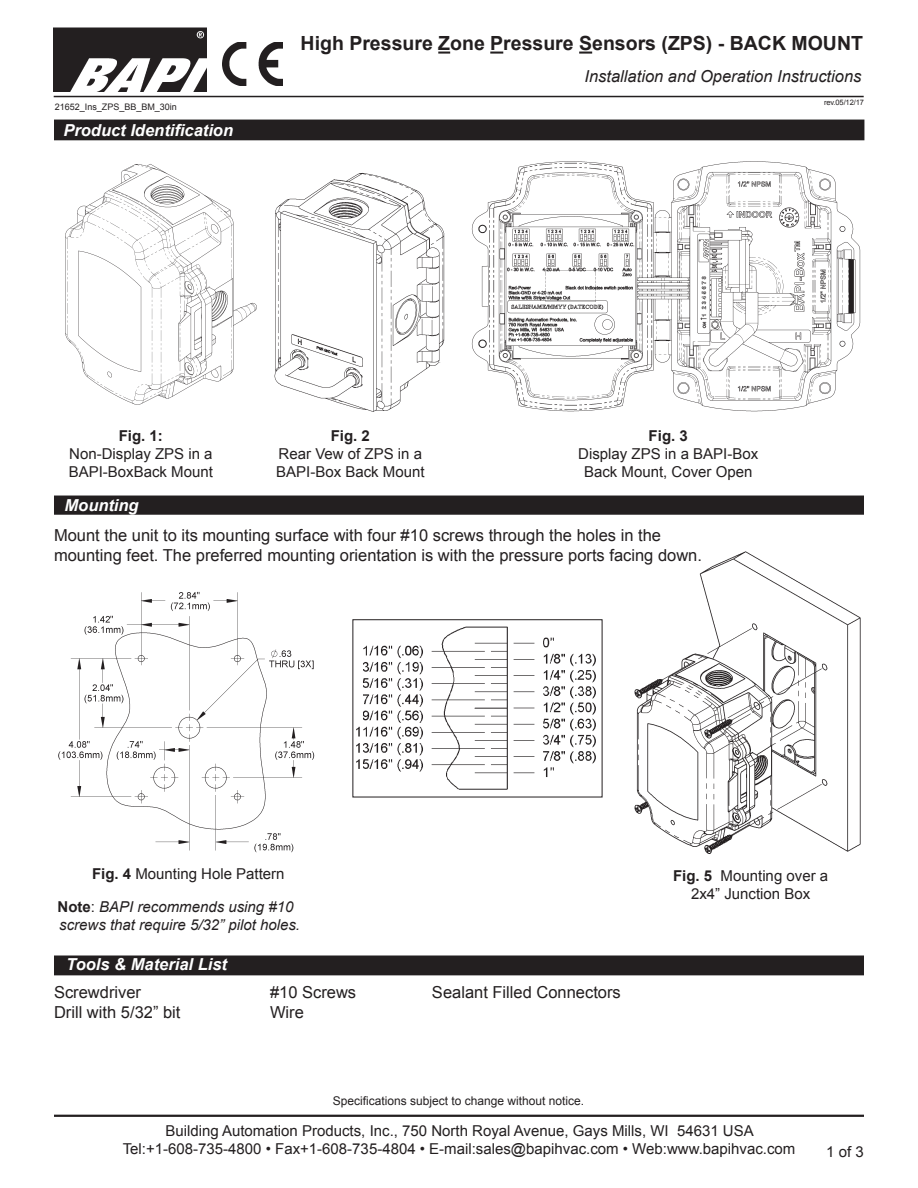
<style>
.page{position:relative;width:918px;height:1188px;background:#fff}
.page>*{position:absolute;margin:0;border:0;box-sizing:border-box;transform-origin:0 0}
.Datasheet_Title_1{font:700 19.5px "Arial";color:#231f20}
.t1{font:16.5px/19.8px "Arial";color:#231f20}
.Datasheet_Section_Ti{font:italic 700 16.5px "Arial";color:#fff}
.Datasheet_Title_2{font:italic 16.5px "Arial";color:#231f20}
.t2{font:15px/18px "Arial";color:#231f20;text-align:center}
.t3{font:italic 15px "Arial";color:#231f20}
.t4{font:700 15px "Arial";color:#231f20}
.t5{font:12px "Arial";color:#231f20}
.Doc_Info_-_filename{font:9px "Arial";color:#231f20}
.t6{font:7.5px "Arial";letter-spacing:-.015em;color:#231f20}
.s1{font-weight:700}
.s2{font-weight:700;font-style:normal}
.s3{font-style:normal}
</style>
<div class="page">
<hr style="left:54px;top:1115px;width:810px;height:2px;background:#231f20">
<svg style="left:438px;top:52px;width:12px;height:2px"></svg>
<svg style="left:490px;top:52px;width:13px;height:2px"></svg>
<svg style="left:579px;top:52px;width:13px;height:2px"></svg>
<hr style="left:54px;top:96px;width:810px;height:1px;background:#231f20">
<img style="left:54px;top:28px;width:152px;height:64px">
<img style="left:223px;top:42px;width:60px;height:43px">
<div style="left:55px;top:120px;width:809px;height:20px;background:#231f20"></div>
<img style="left:65px;top:164px;width:192px;height:241px">
<img style="left:274px;top:173px;width:171px;height:239px">
<img style="left:356px;top:627px;width:239px;height:162px">
<img style="left:58px;top:591px;width:257px;height:262px">
<img style="left:634px;top:551px;width:227px;height:303px">
<div style="left:55px;top:956px;width:808px;height:19px;background:#231f20"></div>
<img style="left:471px;top:161px;width:390px;height:251px">
<div style="left:55px;top:496px;width:808px;height:18px;background:#231f20"></div>
<div style="left:54px;top:496px;width:810px;height:19px;border:2px solid #231f20"></div>
<p class="Doc_Info_-_filename" style="left:55px;top:101px;width:124px">21652_Ins_ZPS_BB_BM_30in</p>
<p class="Datasheet_Section_Ti" style="left:63px;top:119px;width:171px">Product Identification</p>
<p class="Datasheet_Title_1" style="left:301px;top:31px;width:564px">High Pressure Zone Pressure Sensors (ZPS) - BACK MOUNT</p>
<p class="Datasheet_Title_2" style="left:585px;top:65px;width:278px">Installation and Operation Instructions</p>
<p class="t6" style="left:824px;top:97px;width:41px">rev.05/12/17</p>
<p class="t4" style="left:119px;top:426px;width:46px">Fig. 1:</p>
<p class="t2" style="left:69px;top:445px;width:145px">Non-Display ZPS in a</p>
<p class="t2" style="left:69px;top:463px;width:146px">BAPI-BoxBack Mount</p>
<p class="Datasheet_Section_Ti" style="left:65px;top:494px;width:76px">Mounting</p>
<p class="t4" style="left:331px;top:426px;width:41px">Fig. 2</p>
<p class="t2" style="left:279px;top:445px;width:145px">Rear Vew of ZPS in a</p>
<p class="t2" style="left:276px;top:463px;width:150px">BAPI-Box Back Mount</p>
<p class="t4" style="left:649px;top:426px;width:41px">Fig. 3</p>
<p class="t2" style="left:578px;top:445px;width:182px">Display ZPS in a BAPI-Box</p>
<p class="t2" style="left:584px;top:463px;width:170px">Back Mount, Cover Open</p>
<p class="t1" style="left:54px;top:526px;width:650px">Mount the unit to its mounting surface with four #10 screws through the holes in the mounting feet. The preferred mounting orientation is with the pressure ports facing down.</p>
<p class="t2" style="left:92px;top:865px;width:194px"><span class="s1">Fig. 4</span> Mounting Hole Pattern</p>
<p class="t2" style="left:673px;top:867px;width:157px"><span class="s1">Fig. 5</span> Mounting over a<br>2x4” Junction Box</p>
<p class="t3" style="left:58px;top:897px;width:237px"><span class="s2">Note</span><span class="s3">:</span> BAPI recommends using #10</p>
<p class="t3" style="left:59px;top:915px;width:242px">screws that require 5/32” pilot holes.</p>
<p class="Datasheet_Section_Ti" style="left:66px;top:954px;width:162px">Tools &amp; Material List</p>
<p class="t1" style="left:54px;top:982px;width:89px">Screwdriver</p>
<p class="t1" style="left:270px;top:982px;width:88px">#10 Screws</p>
<p class="t1" style="left:432px;top:982px;width:190px">Sealant Filled Connectors</p>
<p class="t1" style="left:54px;top:1002px;width:128px">Drill with 5/32” bit</p>
<p class="t1" style="left:270px;top:1002px;width:35px">Wire</p>
<p class="t5" style="left:333px;top:1093px;width:253px">Specifications subject to change without notice.</p>
<p class="t2" style="left:165px;top:1122px;width:590px">Building Automation Products, Inc., 750 North Royal Avenue, Gays Mills, WI 54631 USA</p>
<p class="t2" style="left:123px;top:1140px;width:674px">Tel:+1-608-735-4800 • Fax+1-608-735-4804 • E-mail:sales@bapihvac.com • Web:www.bapihvac.com</p>
<p class="t2" style="left:826px;top:1143px;width:39px">1 of 3</p>
</div>
